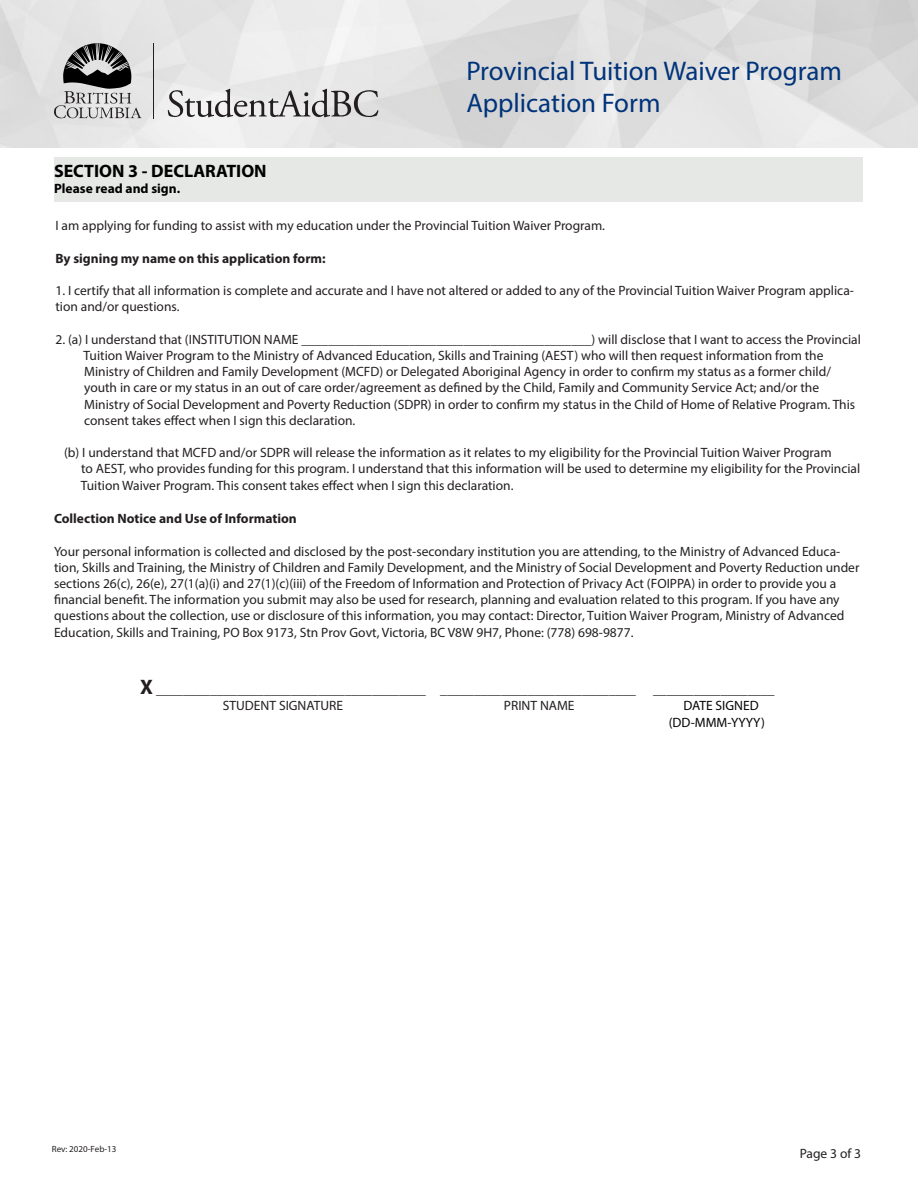
<style>
.page{position:relative;width:918px;height:1188px;background:#fff}
.page>*{position:absolute;margin:0;border:0;box-sizing:border-box;transform-origin:0 0}
.t1{font:27px "Myriad Pro";color:#00337a}
.t2{font:700 18px "Myriad Pro";color:#000}
.t3{font:13.5px/16.2px "Myriad Pro";color:#231f20}
.t4{font:700 13.5px "Myriad Pro";color:#231f20}
.t5{font:13.5px/16.2px "Myriad Pro";color:#040503}
.t6{font:700 13.5px "Myriad Pro";color:#000}
.t7{font:9px "Myriad Pro";color:#231f20}
.s1{font-weight:700;font-size:21px}
</style>
<div class="page">
<div style="left:54px;top:157px;width:808px;height:44px;background:#e5e8e5"></div>
<img style="left:0;top:0;width:918px;height:148px">
<hr style="left:154px;top:43px;width:1px;height:75px;background:#231f20">
<svg style="left:54px;top:43px;width:87px;height:75px;background:#999"></svg>
<svg style="left:168px;top:89px;width:210px;height:28px"></svg>
<p class="t1" style="left:466px;top:54px;width:377px">Provincial Tuition Waiver Program</p>
<p class="t1" style="left:466px;top:86px;width:196px">Application Form</p>
<p class="t2" style="left:54px;top:159px;width:214px">SECTION 3 - DECLARATION</p>
<p class="t6" style="left:54px;top:179px;width:128px">Please read and sign.</p>
<p class="t3" style="left:55px;top:218px;width:551px">I am applying for funding to assist with my education under the Provincial Tuition Waiver Program.</p>
<p class="t4" style="left:55px;top:249px;width:272px">By signing my name on this application form:</p>
<p class="t3" style="left:55px;top:282px;width:800px">1. I certify that all information is complete and accurate and I have not altered or added to any of the Provincial Tuition Waiver Program applica&shy;tion and/or questions.</p>
<p class="t3" style="left:55px;top:331px;width:807px">2. (a) I understand that (INSTITUTION NAME ___________________________________________) will disclose that I want to access the Provincial</p>
<p class="t3" style="left:84px;top:347px;width:742px">Tuition Waiver Program to the Ministry of Advanced Education, Skills and Training (AEST) who will then request information from the</p>
<p class="t3" style="left:84px;top:363px;width:773px">Ministry of Children and Family Development (MCFD) or Delegated Aboriginal Agency in order to confirm my status as a former child/ youth in care or my status in an out of care order/agreement as defined by the Child, Family and Community Service Act; and/or the Ministry of Social Development and Poverty Reduction (SDPR) in order to confirm my status in the Child of Home of Relative Program. This consent takes effect when I sign this declaration.</p>
<p class="t3" style="left:64px;top:444px;width:769px">(b) I understand that MCFD and/or SDPR will release the information as it relates to my eligibility for the Provincial Tuition Waiver Program</p>
<p class="t3" style="left:81px;top:461px;width:781px">to AEST, who provides funding for this program. I understand that this information will be used to determine my eligibility for the Provincial</p>
<p class="t3" style="left:81px;top:477px;width:434px">Tuition Waiver Program. This consent takes effect when I sign this declaration.</p>
<p class="t4" style="left:54px;top:510px;width:244px">Collection Notice and Use of Information</p>
<p class="t3" style="left:54px;top:543px;width:807px">Your personal information is collected and disclosed by the post-secondary institution you are attending, to the Ministry of Advanced Educa&shy;tion, Skills and Training, the Ministry of Children and Family Development, and the Ministry of Social Development and Poverty Reduction under sections 26(c), 26(e), 27(1(a)(i) and 27(1)(c)(iii) of the Freedom of Information and Protection of Privacy Act (FOIPPA) in order to provide you a financial benefit. The information you submit may also be used for research, planning and evaluation related to this program. If you have any questions about the collection, use or disclosure of this information, you may contact: Director, Tuition Waiver Program, Ministry of Advanced Education, Skills and Training, PO Box 9173, Stn Prov Govt, Victoria, BC V8W 9H7, Phone: (778) 698-9877.</p>
<p class="t3" style="left:140px;top:681px;width:497px"><span class="s1">X</span> ________________________________________ _____________________________</p>
<p class="t3" style="left:653px;top:681px;width:123px">__________________</p>
<p class="t3" style="left:223px;top:697px;width:122px">STUDENT SIGNATURE</p>
<p class="t3" style="left:504px;top:697px;width:72px">PRINT NAME</p>
<p class="t5" style="left:669px;top:697px;width:98px;text-indent:15px">DATE SIGNED (DD-MMM-YYYY)</p>
<p class="t7" style="left:52px;top:1144px;width:66px">Rev: 2020-Feb-13</p>
<p class="t3" style="left:800px;top:1145px;width:63px">Page 3 of 3</p>
</div>
